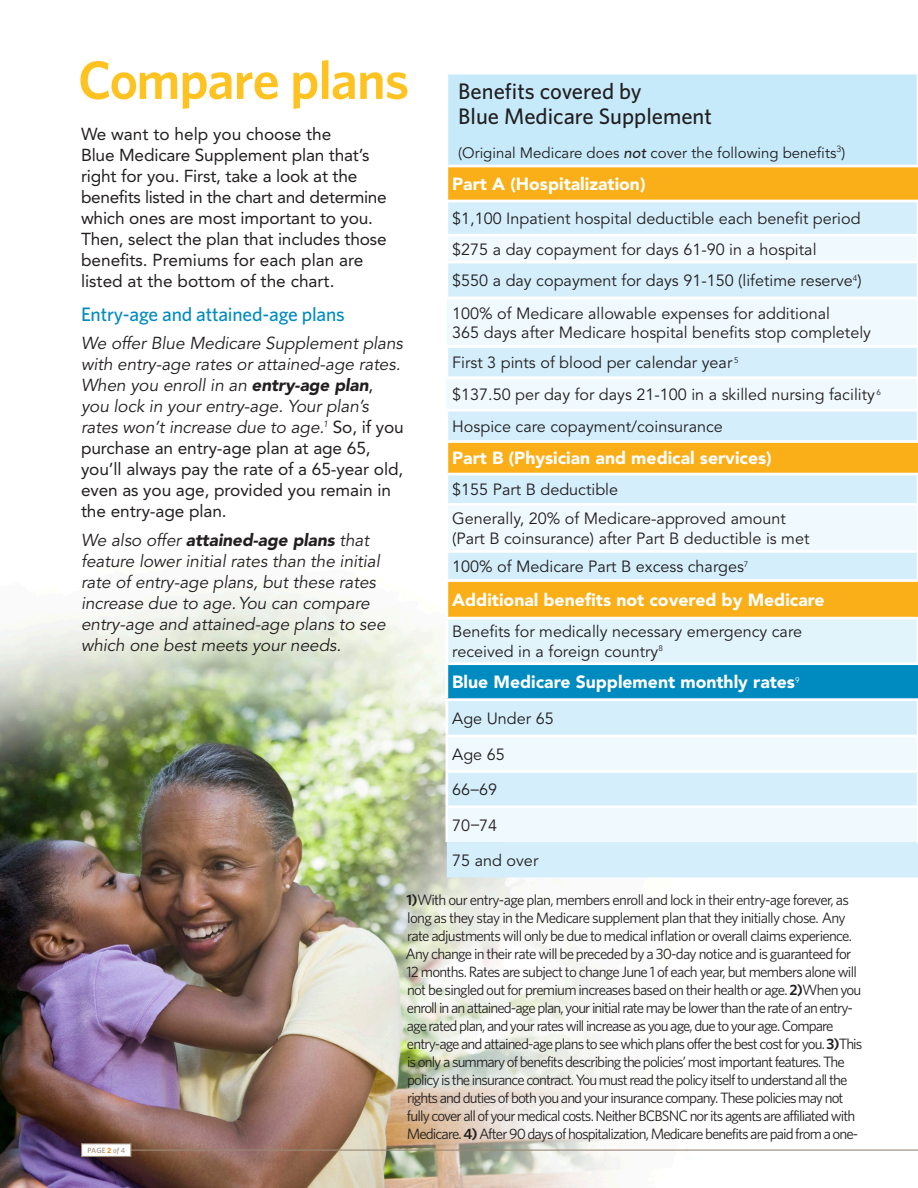
<style>
.page{position:relative;width:918px;height:1188px;background:#fff}
.page>*{position:absolute;margin:0;border:0;box-sizing:border-box;transform-origin:0 0}
.Main_Headline_Bold_G{font:600 54px "Whitney";letter-spacing:-.02em;color:#fec221}
.t1{font:500 22.5px "Whitney";color:#231f20}
.Benefits_Body_Copy_M{font:500 19.5px "Whitney";letter-spacing:-.01em;color:#008bc0}
.t2{font:900 17.55px "Avenir";color:#fff}
.Benefits_Body_Copy_M-2{font:italic 17.25px/21px "Avenir";letter-spacing:-.005em;color:#231f20}
.Benefits_Body_Copy_M-3{font:17.25px/21px "Avenir";letter-spacing:-.01em;color:#231f20}
.t3{font:16.2px/19.5px "Avenir";color:#231f20}
.Benefits_Body_Copy_M-4{font:15px/18px "Whitney";letter-spacing:-.06em;color:#231f20}
.t4{font:15px "Avenir";color:#231f20}
.t5{font:500 7.5px "Whitney";color:#9a8977}
.s1{font-weight:500;font-style:italic}
.s2{font-weight:600}
.s3{font-weight:900}
.s4{font-style:normal}
.s5{font-weight:700;color:#f4901d}
.s6{font-style:italic}
</style>
<div class="page">
<img style="left:0;top:589px;width:848px;height:599px">
<hr style="left:87px;top:1150px;width:831px;height:1px;background:#9a8977">
<div style="left:82px;top:1144px;width:49px;height:12px;background:#fff"></div>
<div style="left:81px;top:1143px;width:50px;height:14px;border:1px solid #9a8977"></div>
<div style="left:447px;top:73px;width:471px;height:93px;background:#c6eafa"></div>
<div style="left:448px;top:167px;width:470px;height:33px;background:#faaf18"></div>
<div style="left:447px;top:202px;width:471px;height:675px;background:#d4effb"></div>
<svg style="left:447px;top:237px;width:471px;height:605px"></svg>
<div style="left:447px;top:378px;width:471px;height:32px;background:#f0f9fd"></div>
<div style="left:447px;top:618px;width:471px;height:46px;background:#e1f4fc"></div>
<div style="left:447px;top:664px;width:471px;height:36px;background:#008bc0"></div>
<hr style="left:445px;top:582px;width:3px;height:35px;background:#fff">
<hr style="left:448px;top:72px;width:470px;height:3px;background:#fff">
<hr style="left:448px;top:165px;width:470px;height:2px;background:#fff">
<hr style="left:917px;top:299px;width:1px;height:46px;background:#fff">
<hr style="left:917px;top:379px;width:1px;height:31px;background:#fff">
<hr style="left:445px;top:263px;width:3px;height:34px;background:#fff">
<hr style="left:917px;top:263px;width:1px;height:34px;background:#fff">
<hr style="left:446px;top:297px;width:471px;height:2px;background:#fff">
<hr style="left:445px;top:475px;width:3px;height:29px;background:#fff">
<hr style="left:445px;top:551px;width:3px;height:28px;background:#fff">
<svg style="left:917px;top:550px;width:1px;height:32px"></svg>
<hr style="left:446px;top:579px;width:471px;height:3px;background:#fff">
<hr style="left:445px;top:348px;width:3px;height:28px;background:#fff">
<hr style="left:446px;top:345px;width:471px;height:3px;background:#fff">
<svg style="left:917px;top:345px;width:1px;height:34px"></svg>
<hr style="left:446px;top:376px;width:471px;height:3px;background:#fff">
<hr style="left:445px;top:412px;width:3px;height:28px;background:#fff">
<hr style="left:446px;top:409px;width:471px;height:3px;background:#fff">
<hr style="left:917px;top:410px;width:1px;height:30px;background:#fff">
<hr style="left:445px;top:73px;width:3px;height:93px;background:#fff">
<hr style="left:446px;top:440px;width:472px;height:3px;background:#fff">
<hr style="left:446px;top:473px;width:472px;height:2px;background:#fff">
<svg style="left:917px;top:475px;width:1px;height:31px"></svg>
<hr style="left:445px;top:443px;width:3px;height:30px;background:#fff">
<hr style="left:445px;top:619px;width:3px;height:43px;background:#fff">
<hr style="left:446px;top:617px;width:471px;height:2px;background:#fff">
<hr style="left:917px;top:619px;width:1px;height:43px;background:#fff">
<hr style="left:445px;top:737px;width:3px;height:33px;background:#fff">
<hr style="left:917px;top:737px;width:1px;height:33px;background:#fff">
<hr style="left:445px;top:665px;width:3px;height:33px;background:#fff">
<hr style="left:446px;top:662px;width:472px;height:3px;background:#fff">
<hr style="left:917px;top:75px;width:1px;height:90px;background:#fff">
<hr style="left:445px;top:701px;width:3px;height:34px;background:#fff">
<hr style="left:446px;top:698px;width:472px;height:3px;background:#fff">
<hr style="left:917px;top:701px;width:1px;height:34px;background:#fff">
<hr style="left:446px;top:735px;width:471px;height:2px;background:#fff">
<hr style="left:445px;top:773px;width:3px;height:34px;background:#fff">
<hr style="left:446px;top:770px;width:471px;height:3px;background:#fff">
<hr style="left:917px;top:773px;width:1px;height:33px;background:#fff">
<hr style="left:445px;top:807px;width:3px;height:35px;background:#fff">
<hr style="left:448px;top:805px;width:469px;height:3px;background:#fff">
<hr style="left:917px;top:808px;width:1px;height:33px;background:#fff">
<hr style="left:445px;top:504px;width:3px;height:47px;background:#fff">
<hr style="left:448px;top:503px;width:469px;height:3px;background:#fff">
<hr style="left:917px;top:506px;width:1px;height:44px;background:#fff">
<hr style="left:448px;top:550px;width:469px;height:3px;background:#fff">
<hr style="left:445px;top:237px;width:3px;height:24px;background:#fff">
<svg style="left:917px;top:237px;width:1px;height:24px"></svg>
<hr style="left:446px;top:261px;width:472px;height:2px;background:#fff">
<hr style="left:445px;top:202px;width:3px;height:32px;background:#fff">
<hr style="left:917px;top:202px;width:1px;height:32px;background:#fff">
<hr style="left:446px;top:234px;width:472px;height:3px;background:#fff">
<p class="Main_Headline_Bold_G" style="left:78px;top:47px;width:333px">Compare plans</p>
<p class="t1" style="left:458px;top:77px;width:185px">Benefits covered by</p>
<p class="t1" style="left:458px;top:103px;width:255px">Blue Medicare Supplement</p>
<p class="t4" style="left:458px;top:145px;width:388px">(Original Medicare does <span class="s1">not</span> cover the following benefits<sup>3</sup>)</p>
<p class="t2" style="left:452px;top:173px;width:195px">Part A (Hospitalization)</p>
<p class="t3" style="left:452px;top:209px;width:410px">$1,100 Inpatient hospital deductible each benefit period</p>
<p class="t3" style="left:452px;top:240px;width:366px">$275 a day copayment for days 61-90 in a hospital</p>
<p class="t3" style="left:452px;top:271px;width:411px">$550 a day copayment for days 91-150 (lifetime reserve<sup>4</sup>)</p>
<p class="t3" style="left:452px;top:304px;width:420px">100% of Medicare allowable expenses for additional<br>365 days after Medicare hospital benefits stop completely</p>
<p class="t3" style="left:452px;top:353px;width:288px">First 3 pints of blood per calendar year <sup>5</sup></p>
<p class="t3" style="left:452px;top:385px;width:430px">$137.50 per day for days 21-100 in a skilled nursing facility <sup>6</sup></p>
<p class="t3" style="left:452px;top:417px;width:272px">Hospice care copayment/coinsurance</p>
<p class="t2" style="left:452px;top:448px;width:321px">Part B (Physician and medical services)</p>
<p class="t3" style="left:452px;top:481px;width:167px">$155 Part B deductible</p>
<p class="t3" style="left:452px;top:509px;width:335px">Generally, 20% of Medicare-approved amount</p>
<p class="t3" style="left:452px;top:529px;width:359px">(Part B coinsurance) after Part B deductible is met</p>
<p class="t3" style="left:452px;top:557px;width:298px">100% of Medicare Part B excess charges<sup>7</sup></p>
<p class="t2" style="left:452px;top:589px;width:374px">Additional benefits not covered by Medicare</p>
<p class="t3" style="left:452px;top:622px;width:351px">Benefits for medically necessary emergency care received in a foreign country<sup>8</sup></p>
<p class="t2" style="left:452px;top:672px;width:349px">Blue Medicare Supplement monthly rates<sup>9</sup></p>
<p class="t3" style="left:452px;top:709px;width:103px">Age Under 65</p>
<p class="t3" style="left:452px;top:745px;width:54px">Age 65</p>
<p class="t3" style="left:452px;top:780px;width:46px">66–69</p>
<p class="t3" style="left:452px;top:816px;width:46px">70–74</p>
<p class="t3" style="left:452px;top:851px;width:88px">75 and over</p>
<p class="Benefits_Body_Copy_M-4" style="left:406px;top:890px;width:458px"><span class="s2">1)</span>With our entry-age plan, members enroll and lock in their entry-age forever, as long as they stay in the Medicare supplement plan that they initially chose. Any rate adjustments will only be due to medical inflation or overall claims experience.<br>Any change in their rate will be preceded by a 30-day notice and is guaranteed for 12 months. Rates are subject to change June 1 of each year, but members alone will not be singled out for premium increases based on their health or age. <span class="s2">2)</span>When you enroll in an attained-age plan, your initial rate may be lower than the rate of an entry&shy;age rated plan, and your rates will increase as you age, due to your age. Compare entry-age and attained-age plans to see which plans offer the best cost for you. <span class="s2">3)</span>This is only a summary of benefits describing the policies’ most important features. The policy is the insurance contract. You must read the policy itself to understand all the rights and duties of both you and your insurance company. These policies may not fully cover all of your medical costs. Neither BCBSNC nor its agents are affiliated with Medicare. <span class="s2">4)</span> After 90 days of hospitalization, Medicare benefits are paid from a one-</p>
<p class="Benefits_Body_Copy_M-3" style="left:81px;top:123px;width:307px">We want to help you choose the<br>Blue Medicare Supplement plan that’s right for you. First, take a look at the benefits listed in the chart and determine which ones are most important to you.<br>Then, select the plan that includes those benefits. Premiums for each plan are listed at the bottom of the chart.</p>
<p class="Benefits_Body_Copy_M" style="left:81px;top:303px;width:265px">Entry-age and attained-age plans</p>
<p class="Benefits_Body_Copy_M-2" style="left:81px;top:333px;width:324px">We offer Blue Medicare Supplement plans with entry-age rates or attained-age rates.<br>When you enroll in an <span class="s3">entry-age plan</span><span class="s4">, </span>you lock in your entry-age. Your plan’s rates won’t increase due to age.<sup>1</sup> <span class="s4">So, if you purchase an entry-age plan at age 65, you’ll always pay the rate of a 65-year old, even as you age, provided you remain in the entry-age plan.</span></p>
<p class="Benefits_Body_Copy_M-2" style="left:81px;top:530px;width:306px">We also offer <span class="s3">attained-age plans</span> that feature lower initial rates than the initial rate of entry-age plans, but these rates increase due to age.You can compare entry-age and attained-age plans to see which one best meets your needs.</p>
<p class="t5" style="left:87px;top:1146px;width:39px">PAGE <span class="s5">2</span> <span class="s6">of</span> 4</p>
</div>
